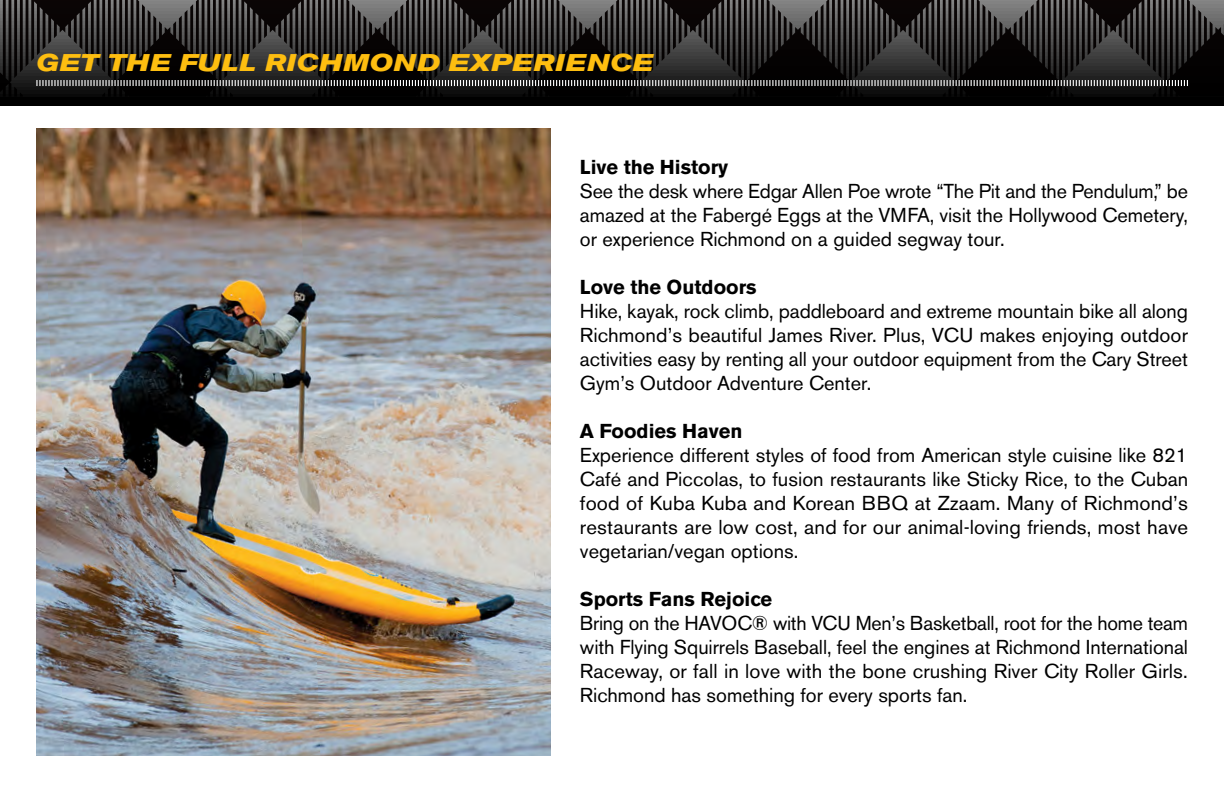
<style>
.page{position:relative;width:1224px;height:792px;background:#fff}
.page>*{position:absolute;margin:0;border:0;box-sizing:border-box;transform-origin:0 0}
.t1{font:italic 700 expanded 24px "Akzidenz Grotesk BE";letter-spacing:.02em;color:#febe10}
.t2{font:20px/24px "Akzidenz Grotesk BE";color:#000;text-align:justify}
.t3{font:700 20px "Akzidenz Grotesk BE";color:#000}
</style>
<div class="page">
<img style="left:36px;top:129px;width:514px;height:627px">
<div style="left:0;top:0;width:1224px;height:105px;background:#000"></div>
<svg style="left:0;top:0;width:1224px;height:94px"></svg>
<svg style="left:14px;top:87px;width:9px;height:7px"></svg>
<svg style="left:36px;top:79px;width:1153px;height:15px"></svg>
<p class="t1" style="left:36px;top:48px;width:619px">GET THE FULL RICHMOND EXPERIENCE</p>
<p class="t3" style="left:580px;top:155px;width:150px">Live the History</p>
<p class="t2" style="left:580px;top:179px;width:610px">See the desk where Edgar Allen Poe wrote “The Pit and the Pendulum,” be amazed at the Fabergé Eggs at the VMFA, visit the Hollywood Cemetery, or experience Richmond on a guided segway tour.</p>
<p class="t3" style="left:580px;top:275px;width:178px">Love the Outdoors</p>
<p class="t2" style="left:580px;top:299px;width:610px">Hike, kayak, rock climb, paddleboard and extreme mountain bike all along Richmond’s beautiful James River. Plus, VCU makes enjoying outdoor activities easy by renting all your outdoor equipment from the Cary Street Gym’s Outdoor Adventure Center.</p>
<p class="t3" style="left:580px;top:419px;width:164px">A Foodies Haven</p>
<p class="t2" style="left:580px;top:443px;width:610px">Experience different styles of food from American style cuisine like 821<br>Café and Piccolas, to fusion restaurants like Sticky Rice, to the Cuban food of Kuba Kuba and Korean BBQ at Zzaam. Many of Richmond’s restaurants are low cost, and for our animal-loving friends, most have vegetarian/vegan options.</p>
<p class="t3" style="left:580px;top:587px;width:194px">Sports Fans Rejoice</p>
<p class="t2" style="left:580px;top:611px;width:610px">Bring on the HAVOC® with VCU Men’s Basketball, root for the home team with Flying Squirrels Baseball, feel the engines at Richmond International Raceway, or fall in love with the bone crushing River City Roller Girls.<br>Richmond has something for every sports fan.</p>
</div>
